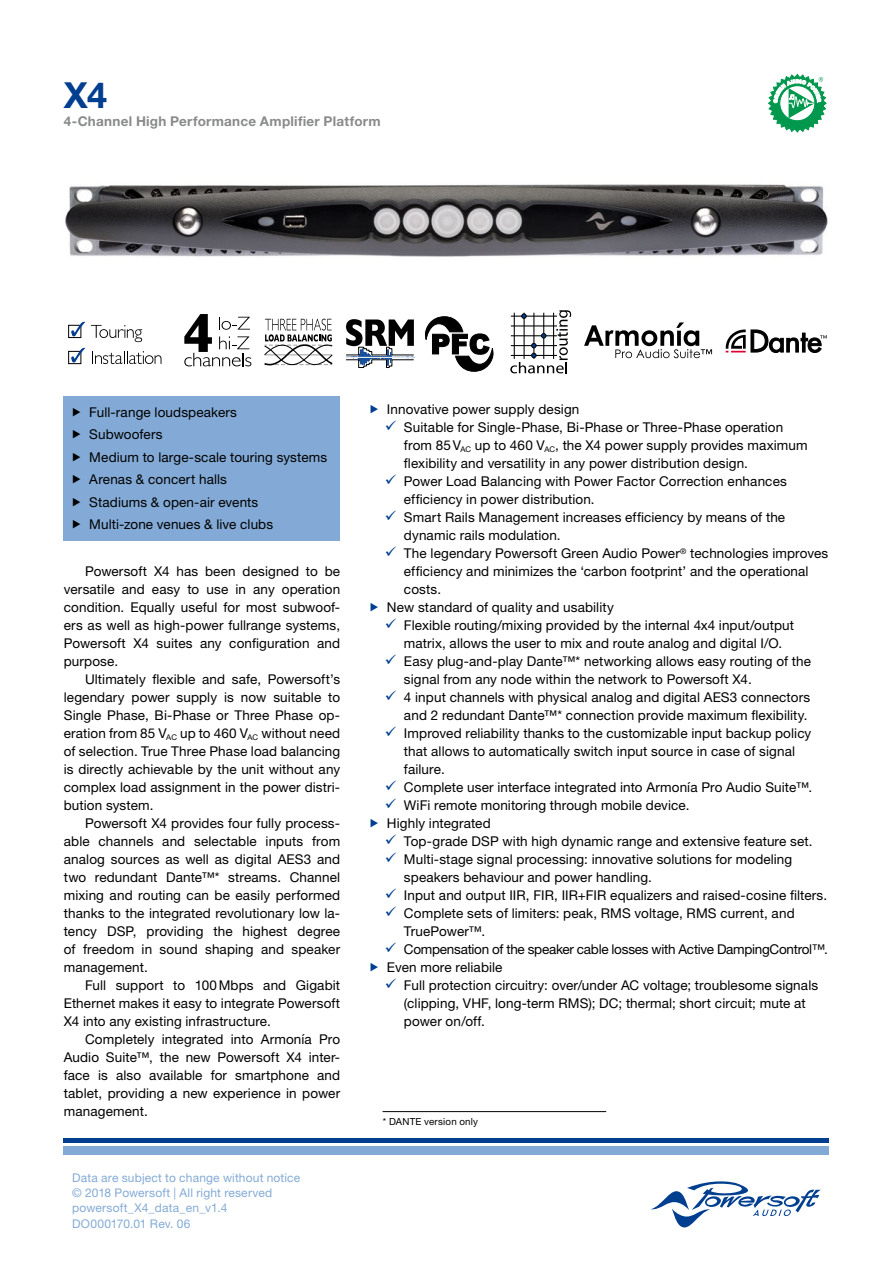
<style>
.page{position:relative;width:893px;height:1263px;background:#fff}
.page>*{position:absolute;margin:0;border:0;box-sizing:border-box;transform-origin:0 0}
.t1{font:700 36px "Helvetica Neue LT Std";color:#003e90}
.t2{font:13.5px/18px "Helvetica Neue LT Std";letter-spacing:.01em;color:#000;text-align:justify}
.t3{font:13.5px "Helvetica Neue LT Std";letter-spacing:-.02em;color:#000}
.t4{font:700 13.5px "Helvetica Neue LT Std";letter-spacing:.02em;color:#888b89}
.t5{font:12px/15.1px "Helvetica Neue LT Std";letter-spacing:.01em;color:#83aad6}
.t6{font:9.75px "Helvetica Neue LT Std";letter-spacing:.02em;color:#000}
</style>
<div class="page">
<hr style="left:64px;top:1138px;width:765px;height:4px;background:#003e90">
<div style="left:64px;top:1146px;width:765px;height:9px;background:#83aad6"></div>
<svg style="left:651px;top:1181px;width:170px;height:47px"></svg>
<svg style="left:768px;top:74px;width:58px;height:58px"></svg>
<div style="left:64px;top:396px;width:276px;height:144px;background:#83aad6"></div>
<hr style="left:383px;top:1111px;width:223px;height:1px;background:#000">
<svg style="left:425px;top:317px;width:68px;height:54px"></svg>
<svg style="left:510px;top:310px;width:61px;height:63px"></svg>
<svg style="left:264px;top:319px;width:69px;height:47px"></svg>
<svg style="left:346px;top:319px;width:69px;height:49px"></svg>
<hr style="left:346px;top:357px;width:68px;height:1px;background:#fff">
<svg style="left:184px;top:314px;width:67px;height:52px"></svg>
<svg style="left:584px;top:322px;width:128px;height:36px"></svg>
<svg style="left:91px;top:325px;width:51px;height:17px"></svg>
<svg style="left:92px;top:351px;width:69px;height:13px"></svg>
<div style="left:68px;top:351px;width:13px;height:13px;border:1px solid #000"></div>
<svg style="left:71px;top:348px;width:14px;height:14px"></svg>
<div style="left:68px;top:325px;width:13px;height:13px;border:1px solid #000"></div>
<svg style="left:71px;top:322px;width:14px;height:14px"></svg>
<svg style="left:726px;top:329px;width:101px;height:24px"></svg>
<img style="left:65px;top:184px;width:763px;height:73px">
<h1 class="t1" style="left:64px;top:73px;width:45px">X4</h1>
<p class="t4" style="left:64px;top:113px;width:318px">4-Channel High Performance Amplifier Platform</p>
<p class="t2" style="left:89px;top:400px;width:239px;line-height:22.5px;text-align:left">Full-range loudspeakers<br>Subwoofers<br>Medium to large-scale touring systems<br>Arenas &amp; concert halls<br>Stadiums &amp; open-air events<br>Multi-zone venues &amp; live clubs</p>
<p class="t2" style="left:64px;top:562px;width:278px;text-indent:21px">Powersoft X4 has been designed to be versatile and easy to use in any operation condition. Equally useful for most subwoof&shy;ers as well as high-power fullrange systems, Powersoft X4 suites any configuration and purpose.</p>
<p class="t2" style="left:64px;top:670px;width:278px;text-indent:21px">Ultimately flexible and safe, Powersoft’s legendary power supply is now suitable to Single Phase, Bi-Phase or Three Phase op&shy;eration from 85 V<sub>AC</sub> up to 460 V<sub>AC</sub> without need of selection. True Three Phase load balancing is directly achievable by the unit without any complex load assignment in the power distri&shy;bution system.</p>
<p class="t2" style="left:64px;top:814px;width:278px;text-indent:21px">Powersoft X4 provides four fully process&shy;able channels and selectable inputs from analog sources as well as digital AES3 and two redundant Dante™* streams. Channel mixing and routing can be easily performed thanks to the integrated revolutionary low la&shy;tency DSP, providing the highest degree of freedom in sound shaping and speaker management.</p>
<p class="t2" style="left:64px;top:976px;width:278px;text-indent:21px">Full support to 100Mbps and Gigabit Ethernet makes it easy to integrate Powersoft X4 into any existing infrastructure.</p>
<p class="t2" style="left:64px;top:1030px;width:278px;text-indent:21px">Completely integrated into Armonía Pro Audio Suite™, the new Powersoft X4 inter&shy;face is also available for smartphone and tablet, providing a new experience in power management.</p>
<p class="t5" style="left:72px;top:1170px;width:230px">Data are subject to change without notice © 2018 Powersoft | All right reserved powersoft_X4_data_en_v1.4<br>DO000170.01 Rev. 06</p>
<p class="t2" style="left:387px;top:400px;width:194px">Innovative power supply design</p>
<p class="t2" style="left:404px;top:418px;width:381px">Suitable for Single-Phase, Bi-Phase or Three-Phase operation</p>
<p class="t2" style="left:404px;top:436px;width:405px">from 85V<sub>AC</sub> up to 460 V<sub>AC</sub>, the X4 power supply provides maximum</p>
<p class="t2" style="left:404px;top:454px;width:345px">flexibility and versatility in any power distribution design.</p>
<p class="t2" style="left:404px;top:472px;width:384px">Power Load Balancing with Power Factor Correction enhances</p>
<p class="t2" style="left:404px;top:490px;width:192px">efficiency in power distribution.</p>
<p class="t2" style="left:404px;top:508px;width:383px">Smart Rails Management increases efficiency by means of the</p>
<p class="t2" style="left:404px;top:526px;width:158px">dynamic rails modulation.</p>
<p class="t2" style="left:404px;top:544px;width:426px">The legendary Powersoft Green Audio Power<sup>®</sup> technologies improves</p>
<p class="t2" style="left:404px;top:562px;width:406px">efficiency and minimizes the ‘carbon footprint’ and the operational</p>
<p class="t2" style="left:404px;top:580px;width:39px">costs.</p>
<p class="t2" style="left:387px;top:598px;width:228px">New standard of quality and usability</p>
<p class="t2" style="left:404px;top:616px;width:392px">Flexible routing/mixing provided by the internal 4x4 input/output</p>
<p class="t2" style="left:404px;top:634px;width:380px">matrix, allows the user to mix and route analog and digital I/O.</p>
<p class="t2" style="left:404px;top:652px;width:409px">Easy plug-and-play Dante™* networking allows easy routing of the</p>
<p class="t2" style="left:404px;top:670px;width:349px">signal from any node within the network to Powersoft X4.</p>
<p class="t2" style="left:404px;top:688px;width:408px">4 input channels with physical analog and digital AES3 connectors</p>
<p class="t2" style="left:404px;top:706px;width:405px">and 2 redundant Dante™* connection provide maximum flexibility.</p>
<p class="t2" style="left:404px;top:724px;width:409px">Improved reliability thanks to the customizable input backup policy</p>
<p class="t2" style="left:404px;top:742px;width:393px">that allows to automatically switch input source in case of signal</p>
<p class="t2" style="left:404px;top:760px;width:42px">failure.</p>
<p class="t2" style="left:404px;top:778px;width:410px">Complete user interface integrated into Armonía Pro Audio Suite™.</p>
<p class="t2" style="left:404px;top:796px;width:287px">WiFi remote monitoring through mobile device.</p>
<p class="t2" style="left:387px;top:814px;width:105px">Highly integrated</p>
<p class="t2" style="left:404px;top:832px;width:410px">Top-grade DSP with high dynamic range and extensive feature set.</p>
<p class="t2" style="left:404px;top:850px;width:390px">Multi-stage signal processing: innovative solutions for modeling</p>
<p class="t2" style="left:404px;top:868px;width:249px">speakers behaviour and power handling.</p>
<p class="t2" style="left:404px;top:886px;width:425px">Input and output IIR, FIR, IIR+FIR equalizers and raised-cosine filters.</p>
<p class="t2" style="left:404px;top:904px;width:392px">Complete sets of limiters: peak, RMS voltage, RMS current, and</p>
<p class="t2" style="left:404px;top:922px;width:83px">TruePower™.</p>
<p class="t3" style="left:404px;top:941px;width:425px">Compensation of the speaker cable losses with Active DampingControl™.</p>
<p class="t2" style="left:387px;top:958px;width:117px">Even more reliabile</p>
<p class="t2" style="left:404px;top:976px;width:416px">Full protection circuitry: over/under AC voltage; troublesome signals</p>
<p class="t2" style="left:404px;top:994px;width:403px">(clipping, VHF, long-term RMS); DC; thermal; short circuit; mute at</p>
<p class="t2" style="left:404px;top:1012px;width:83px">power on/off.</p>
<p class="t6" style="left:383px;top:1116px;width:97px">* DANTE version only</p>
</div>
